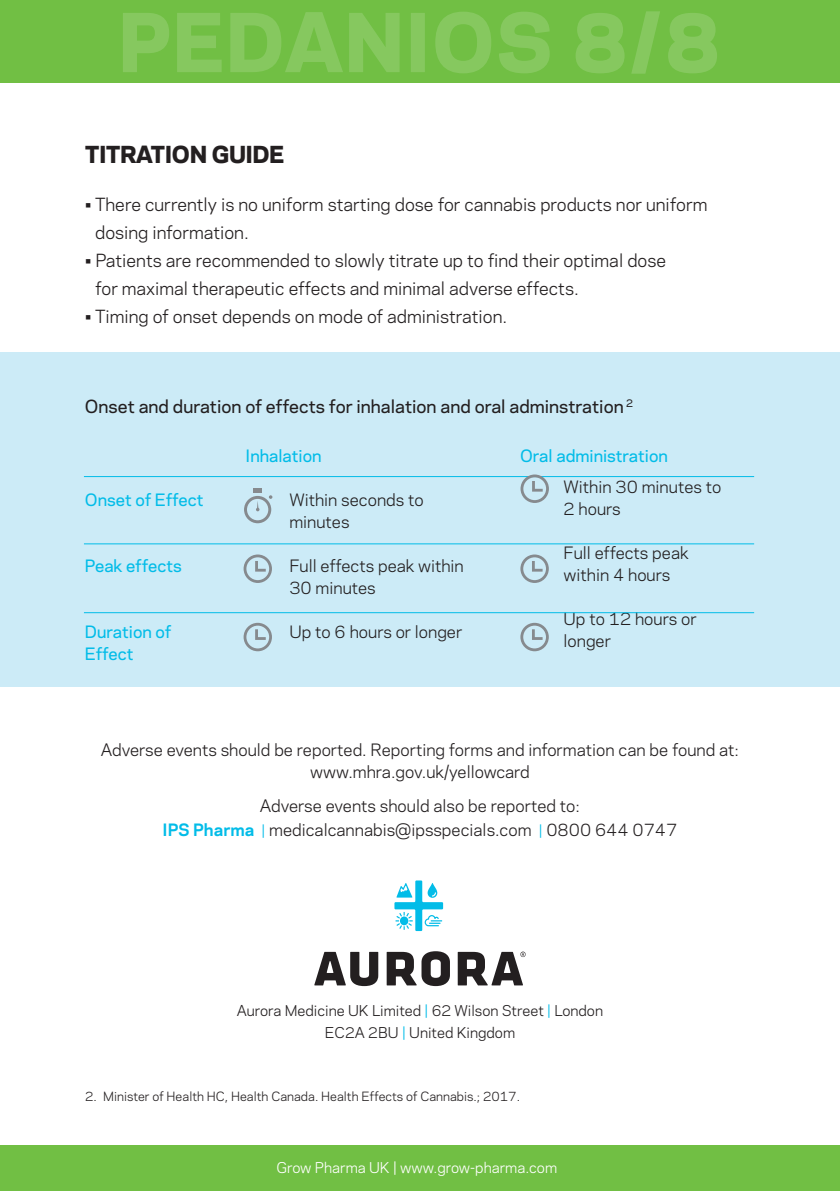
<style>
.page{position:relative;width:840px;height:1191px;background:#fff}
.page>*{position:absolute;margin:0;border:0;box-sizing:border-box;transform-origin:0 0}
.t1{font:800 22px "Polaris";color:#231f20}
.t2{font:17px/28px "Polaris";color:#231f20}
.t3{font:500 17px "Polaris";color:#231f20}
.t4{font:16px/22px "Polaris";color:#231f20}
.t5{font:500 16px/22px "Polaris";color:#02bce8}
.t6{font:14px "Polaris";color:#231f20}
.t7{font:14px "Polaris";color:#fff}
.t8{font:12px "Polaris";color:#231f20}
.s1{font-weight:700;color:#02bce8}
.s2{font-size:14px;color:#02bce8}
.s3{color:#02bce8}
</style>
<div class="page">
<div style="left:0;top:0;width:839px;height:83px;background:#71bf44"></div>
<div style="left:0;top:1145px;width:839px;height:46px;background:#71bf44"></div>
<svg style="left:123px;top:11px;width:593px;height:63px"></svg>
<div style="left:0;top:352px;width:839px;height:335px;background:#ccebf7"></div>
<hr style="left:84px;top:476px;width:669px;height:1px;background:#02bce8">
<hr style="left:84px;top:612px;width:669px;height:1px;background:#02bce8">
<hr style="left:84px;top:543px;width:669px;height:1px;background:#02bce8">
<div style="left:253px;top:488px;width:9px;height:5px;background:#868a8e"></div>
<svg style="left:244px;top:495px;width:28px;height:28px"></svg>
<svg style="left:243px;top:623px;width:29px;height:28px"></svg>
<svg style="left:520px;top:623px;width:28px;height:28px"></svg>
<svg style="left:243px;top:554px;width:29px;height:29px"></svg>
<svg style="left:520px;top:554px;width:28px;height:29px"></svg>
<svg style="left:520px;top:474px;width:28px;height:29px"></svg>
<svg style="left:394px;top:880px;width:49px;height:51px"></svg>
<svg style="left:314px;top:951px;width:211px;height:35px"></svg>
<p class="t1" style="left:85px;top:136px;width:200px">TITRATION GUIDE</p>
<p class="t2" style="left:95px;top:190px;width:613px;text-indent:-10px">• There currently is no uniform starting dose for cannabis products nor uniform dosing information.</p>
<p class="t2" style="left:95px;top:246px;width:572px;text-indent:-10px">• Patients are recommended to slowly titrate up to find their optimal dose for maximal therapeutic effects and minimal adverse effects.</p>
<p class="t2" style="left:85px;top:302px;width:423px">• Timing of onset depends on mode of administration.</p>
<p class="t3" style="left:85px;top:394px;width:549px">Onset and duration of effects for inhalation and oral adminstration <sup>2</sup></p>
<p class="t5" style="left:85px;top:488px;width:120px">Onset of Effect</p>
<p class="t5" style="left:85px;top:554px;width:98px">Peak effects</p>
<p class="t5" style="left:85px;top:620px;width:88px">Duration of<br>Effect</p>
<p class="t5" style="left:245px;top:444px;width:77px">Inhalation</p>
<p class="t4" style="left:289px;top:488px;width:136px">Within seconds to minutes</p>
<p class="t4" style="left:289px;top:554px;width:176px">Full effects peak within</p>
<p class="t4" style="left:289px;top:576px;width:88px">30 minutes</p>
<p class="t4" style="left:289px;top:620px;width:174px">Up to 6 hours or longer</p>
<p class="t5" style="left:520px;top:444px;width:149px">Oral administration</p>
<p class="t4" style="left:563px;top:475px;width:159px">Within 30 minutes to<br>2 hours</p>
<p class="t4" style="left:563px;top:541px;width:127px">Full effects peak within 4 hours</p>
<p class="t4" style="left:563px;top:607px;width:134px">Up to 12 hours or longer</p>
<p class="t4" style="left:101px;top:738px;width:639px">Adverse events should be reported. Reporting forms and information can be found at:</p>
<p class="t4" style="left:310px;top:760px;width:221px">www.mhra.gov.uk/yellowcard</p>
<p class="t4" style="left:260px;top:794px;width:321px">Adverse events should also be reported to:</p>
<p class="t4" style="left:162px;top:818px;width:516px"><span class="s1">IPS Pharma</span> <span class="s2">|</span> medicalcannabis@ipsspecials.com <span class="s2">|</span> 0800 644 0747</p>
<p class="t6" style="left:237px;top:1000px;width:367px">Aurora Medicine UK Limited <span class="s3">|</span> 62 Wilson Street <span class="s3">|</span> London</p>
<p class="t6" style="left:324px;top:1022px;width:192px">EC2A 2BU <span class="s3">|</span> United Kingdom</p>
<p class="t8" style="left:85px;top:1087px;width:436px">2. Minister of Health HC, Health Canada. Health Effects of Cannabis.; 2017.</p>
<p class="t7" style="left:276px;top:1156px;width:282px">Grow Pharma UK | www.grow-pharma.com</p>
</div>
